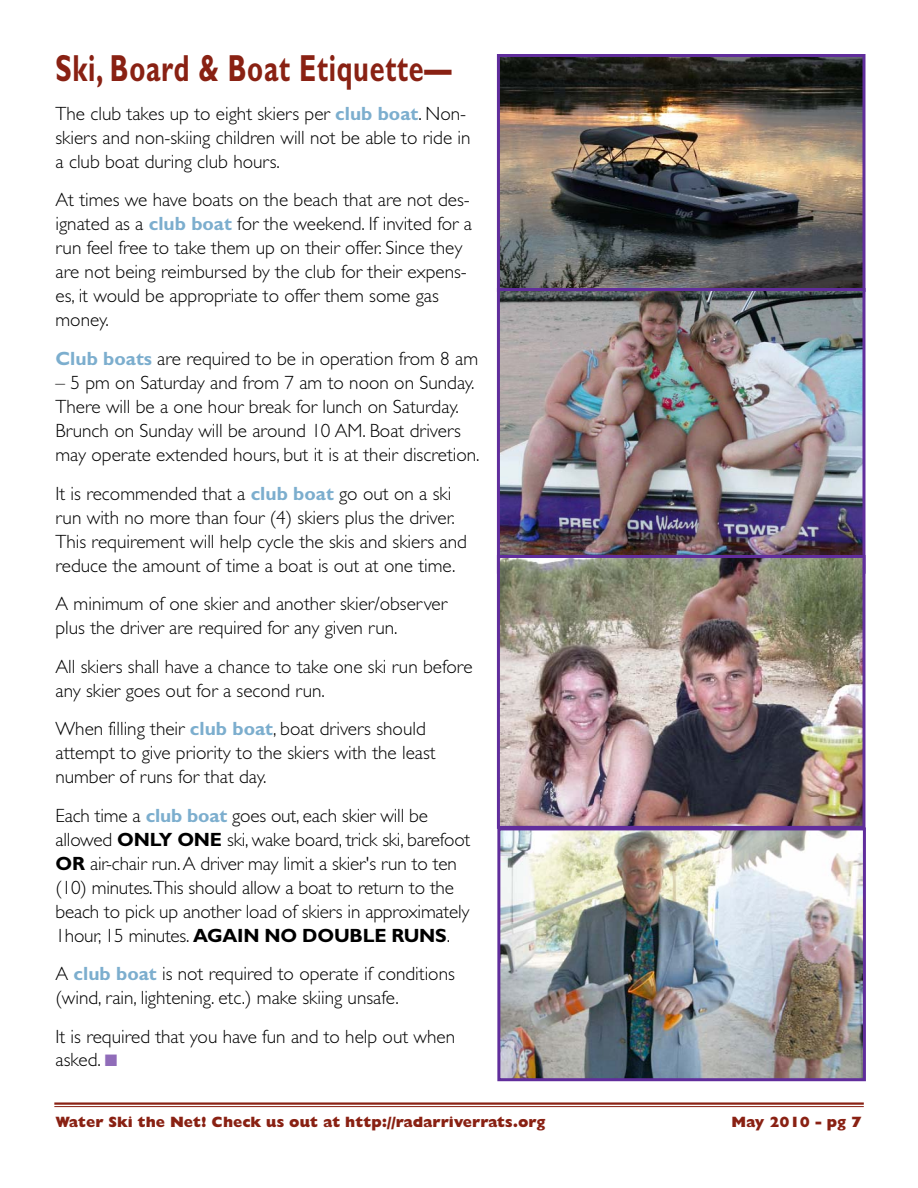
<style>
.page{position:relative;width:918px;height:1188px;background:#fff}
.page>*{position:absolute;margin:0;border:0;box-sizing:border-box;transform-origin:0 0}
.t1{font:700 37.8px "Gill Sans";letter-spacing:.025em;color:#892113;scale:.71 1}
.t2{font:300 19.2px/24px "Gill Sans";color:#000}
.t3{font:800 15px "Gill Sans";color:#892113}
.s1{font-weight:700;color:#7caece}
.s2{font-weight:700}
.s3{color:#906cb9}
</style>
<div class="page">
<hr style="left:54px;top:1102px;width:810px;height:3px;background:#892113">
<hr style="left:54px;top:1106px;width:810px;height:1px;background:#892113">
<img style="left:501px;top:58px;width:360px;height:230px">
<div style="left:497px;top:54px;width:368px;height:238px;border:3px solid #602d9c"></div>
<img style="left:501px;top:292px;width:360px;height:263px">
<div style="left:497px;top:288px;width:368px;height:286px;border:3px solid #602d9c"></div>
<img style="left:501px;top:559px;width:360px;height:266px">
<div style="left:497px;top:555px;width:368px;height:274px;border:3px solid #602d9c"></div>
<img style="left:501px;top:831px;width:361px;height:246px">
<div style="left:497px;top:827px;width:369px;height:254px;border:3px solid #602d9c"></div>
<h1 class="t1" style="left:56px;top:55px;width:559px">Ski, Board &amp; Boat Etiquette—</h1>
<p class="t2" style="left:55px;top:104px;width:417px">The club takes up to eight skiers per <span class="s1">club boat</span>. Non&shy;skiers and non-skiing children will not be able to ride in a club boat during club hours.</p>
<p class="t2" style="left:55px;top:190px;width:418px">At times we have boats on the beach that are not des&shy;ignated as a <span class="s1">club boat</span> for the weekend. If invited for a run feel free to take them up on their offer. Since they are not being reimbursed by the club for their expens&shy;es, it would be appropriate to offer them some gas money.</p>
<p class="t2" style="left:55px;top:349px;width:424px"><span class="s1">Club boats</span> are required to be in operation from 8 am</p>
<p class="t2" style="left:56px;top:373px;width:426px">– 5 pm on Saturday and from 7 am to noon on Sunday.<br>There will be a one hour break for lunch on Saturday.<br>Brunch on Sunday will be around 10 AM. Boat drivers may operate extended hours, but it is at their discretion.</p>
<p class="t2" style="left:55px;top:483px;width:413px">It is recommended that a <span class="s1">club boat</span> go out on a ski run with no more than four (4) skiers plus the driver.<br>This requirement will help cycle the skis and skiers and reduce the amount of time a boat is out at one time.</p>
<p class="t2" style="left:55px;top:594px;width:393px">A minimum of one skier and another skier/observer plus the driver are required for any given run.</p>
<p class="t2" style="left:55px;top:656px;width:419px">All skiers shall have a chance to take one ski run before any skier goes out for a second run.</p>
<p class="t2" style="left:55px;top:719px;width:382px">When filling their <span class="s1">club boat</span>, boat drivers should attempt to give priority to the skiers with the least number of runs for that day.</p>
<p class="t2" style="left:55px;top:806px;width:416px">Each time a <span class="s1">club boat</span> goes out, each skier will be allowed <span class="s2">ONLY ONE</span> ski, wake board, trick ski, barefoot <span class="s2">OR</span> air-chair run. A driver may limit a skier's run to ten (10) minutes.This should allow a boat to return to the beach to pick up another load of skiers in approximately 1hour, 15 minutes. <span class="s2">AGAIN NO DOUBLE RUNS</span>.</p>
<p class="t2" style="left:55px;top:964px;width:401px">A <span class="s1">club boat</span> is not required to operate if conditions (wind, rain, lightening. etc.) make skiing unsafe.</p>
<p class="t2" style="left:55px;top:1027px;width:401px">It is required that you have fun and to help out when asked. <span class="s3">■</span></p>
<p class="t3" style="left:55px;top:1117px;width:491px">Water Ski the Net! Check us out at http://radarriverrats.org</p>
<p class="t3" style="left:731px;top:1117px;width:131px">May 2010 - pg 7</p>
</div>
